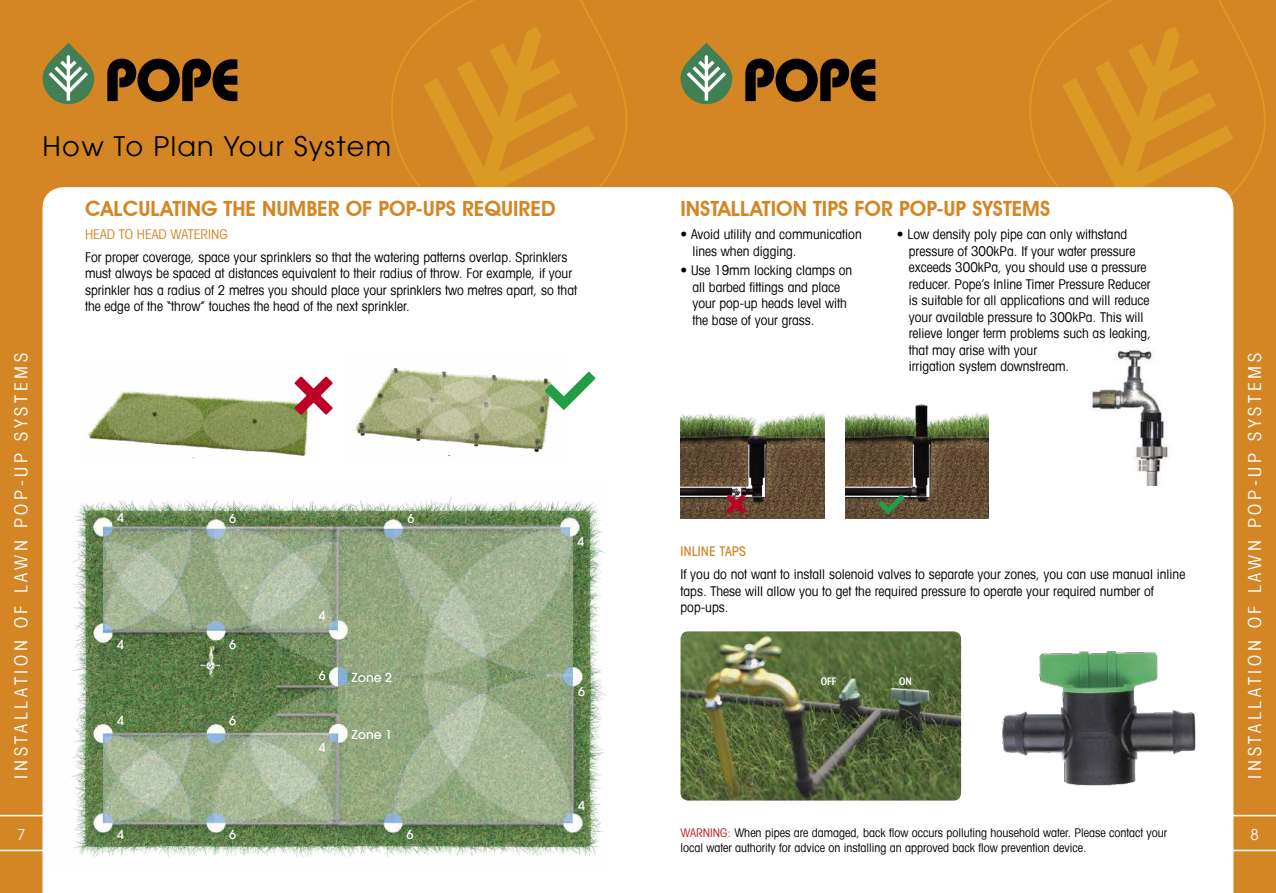
<style>
.page{position:relative;width:1276px;height:893px;background:#d48625}
.page>*{position:absolute;margin:0;border:0;box-sizing:border-box;transform-origin:0 0}
.t1{font:27px "Avant Garde LT";letter-spacing:.05em;color:#000}
.t2{font:600 21px "Avant Garde IT Cby BT";color:#d48625}
.t3{font:condensed 18px "Avant Garde LT";letter-spacing:.2em;color:#fff}
.t4{font:15px "Avant Garde LT";color:#fff}
.t5{font:condensed 13.5px/16.5px "Avant Garde LT";color:#000}
.t6{font:condensed 13.5px "Avant Garde LT";color:#d48625}
.t7{font:500 condensed 13.5px "Avant Garde LT";color:#d48625}
.t8{font:500 12.45px "Avant Garde LT";color:#fff}
.t9{font:condensed 12px/15px "Avant Garde LT";color:#000}
.t10{font:600 condensed 10.5px "Avant Garde LT";color:#fff}
.s1{color:#c01a27}
</style>
<div class="page">
<svg style="left:0;top:815px;width:43px;height:36px"></svg>
<svg style="left:1233px;top:815px;width:43px;height:36px"></svg>
<svg style="left:107px;top:59px;width:130px;height:43px"></svg>
<svg style="left:43px;top:43px;width:51px;height:61px"></svg>
<svg style="left:745px;top:59px;width:130px;height:43px"></svg>
<svg style="left:680px;top:43px;width:52px;height:61px"></svg>
<svg style="left:391px;top:0;width:236px;height:187px"></svg>
<svg style="left:423px;top:26px;width:172px;height:161px"></svg>
<svg style="left:1029px;top:0;width:237px;height:243px"></svg>
<svg style="left:1062px;top:26px;width:171px;height:161px"></svg>
<div style="left:43px;top:187px;width:1190px;height:706px;background:#fff"></div>
<img style="left:349px;top:356px;width:215px;height:103px">
<svg style="left:545px;top:372px;width:50px;height:38px"></svg>
<img style="left:85px;top:359px;width:234px;height:100px">
<svg style="left:294px;top:376px;width:39px;height:39px"></svg>
<img style="left:680px;top:631px;width:281px;height:169px">
<img style="left:845px;top:375px;width:144px;height:144px">
<svg style="left:878px;top:494px;width:26px;height:20px"></svg>
<img style="left:680px;top:375px;width:144px;height:144px">
<svg style="left:726px;top:494px;width:20px;height:20px"></svg>
<img style="left:1084px;top:340px;width:99px;height:146px">
<img style="left:49px;top:486px;width:560px;height:386px">
<img style="left:996px;top:643px;width:205px;height:145px">
<h1 class="t1" style="left:43px;top:130px;width:350px">How To Plan Your System</h1>
<h2 class="t2" style="left:85px;top:196px;width:472px">CALCULATING THE NUMBER OF POP-UPS REQUIRED</h2>
<p class="t6" style="left:85px;top:226px;width:144px">HEAD TO HEAD WATERING</p>
<p class="t5" style="left:85px;top:248px;width:493px">For proper coverage, space your sprinklers so that the watering patterns overlap. Sprinklers must always be spaced at distances equivalent to their radius of throw. For example, if your sprinkler has a radius of 2 metres you should place your sprinklers two metres apart, so that the edge of the “throw” touches the head of the next sprinkler.</p>
<h2 class="t2" style="left:680px;top:196px;width:371px">INSTALLATION TIPS FOR POP-UP SYSTEMS</h2>
<p class="t5" style="left:692px;top:226px;width:171px;text-indent:-12px">• Avoid utility and communication lines when digging.</p>
<p class="t5" style="left:692px;top:262px;width:161px;text-indent:-12px">• Use 19mm locking clamps on all barbed fittings and place your pop-up heads level with the base of your grass.</p>
<p class="t5" style="left:909px;top:226px;width:244px;text-indent:-12px">• Low density poly pipe can only withstand pressure of 300kPa. If your water pressure exceeds 300kPa, you should use a pressure reducer. Pope’s Inline Timer Pressure Reducer is suitable for all applications and will reduce your available pressure to 300kPa. This will relieve longer term problems such as leaking, that may arise with your<br>irrigation system downstream.</p>
<h3 class="t3" style="left:10px;top:779px;width:427px;rotate:-90deg">INSTALLATION OF LAWN POP-UP SYSTEMS</h3>
<h3 class="t3" style="left:1243px;top:779px;width:427px;rotate:-90deg">INSTALLATION OF LAWN POP-UP SYSTEMS</h3>
<p class="t8" style="left:117px;top:510px;width:8px">4</p>
<p class="t8" style="left:229px;top:511px;width:8px">6</p>
<p class="t8" style="left:407px;top:511px;width:8px">6</p>
<p class="t8" style="left:577px;top:534px;width:8px">4</p>
<p class="t7" style="left:680px;top:543px;width:67px">INLINE TAPS</p>
<p class="t5" style="left:680px;top:566px;width:506px">If you do not want to install solenoid valves to separate your zones, you can use manual inline taps. These will allow you to get the required pressure to operate your required number of pop-ups.</p>
<p class="t8" style="left:319px;top:607px;width:8px">4</p>
<p class="t8" style="left:117px;top:637px;width:8px">4</p>
<p class="t8" style="left:229px;top:637px;width:8px">6</p>
<p class="t8" style="left:319px;top:668px;width:8px">6</p>
<p class="t8" style="left:352px;top:670px;width:42px">Zone 2</p>
<p class="t10" style="left:821px;top:675px;width:17px">OFF</p>
<p class="t10" style="left:899px;top:675px;width:14px">ON</p>
<p class="t8" style="left:578px;top:683px;width:8px">6</p>
<p class="t8" style="left:117px;top:713px;width:8px">4</p>
<p class="t8" style="left:229px;top:713px;width:8px">6</p>
<p class="t8" style="left:352px;top:726px;width:42px">Zone 1</p>
<p class="t8" style="left:319px;top:740px;width:8px">4</p>
<p class="t8" style="left:578px;top:797px;width:8px">4</p>
<p class="t9" style="left:680px;top:824px;width:488px"><span class="s1">WARNING:</span> When pipes are damaged, back flow occurs polluting household water. Please contact your local water authority for advice on installing an approved back flow prevention device.</p>
<p class="t4" style="left:17px;top:826px;width:10px">7</p>
<p class="t4" style="left:1250px;top:826px;width:10px">8</p>
<p class="t8" style="left:117px;top:827px;width:8px">4</p>
<p class="t8" style="left:406px;top:827px;width:8px">6</p>
<p class="t8" style="left:229px;top:827px;width:8px">6</p>
</div>
